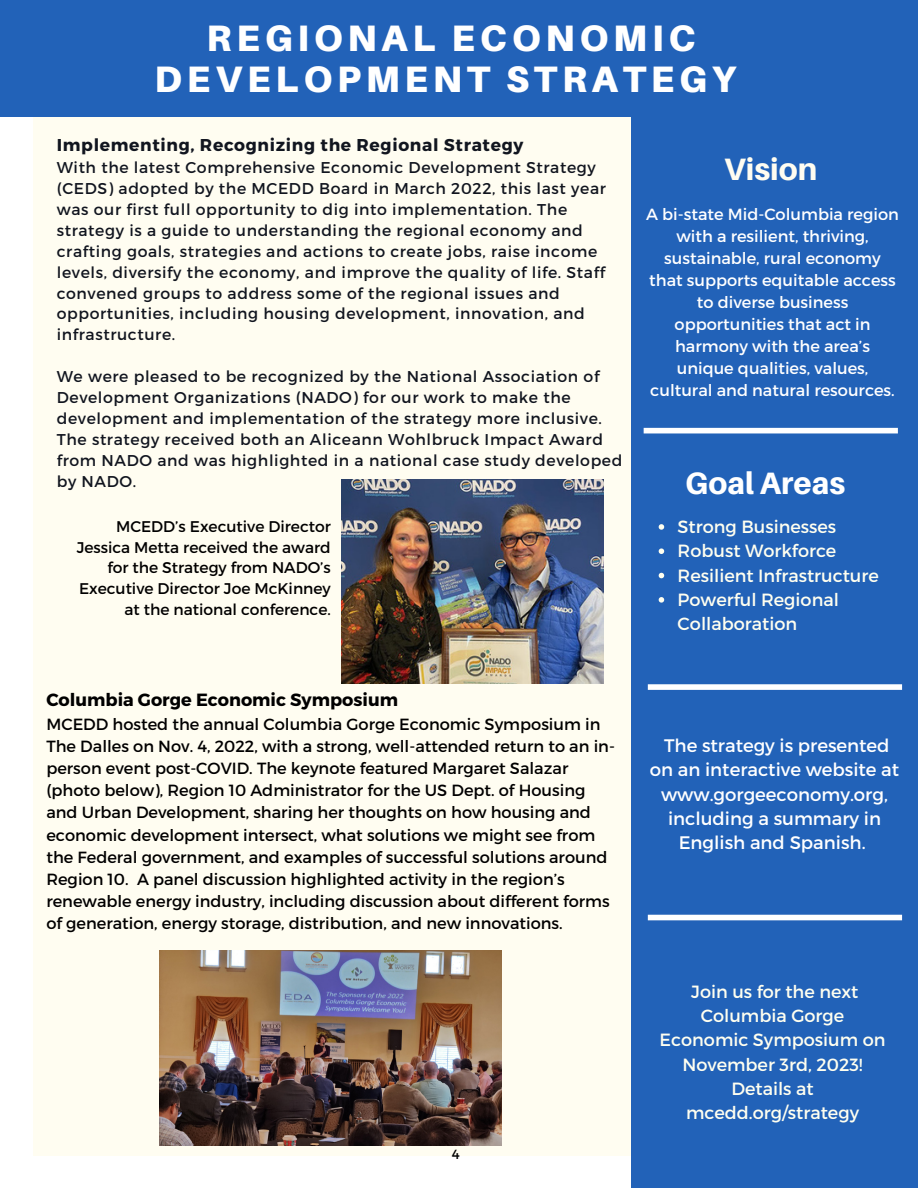
<style>
.page{position:relative;width:918px;height:1188px;background:#fff}
.page>*{position:absolute;margin:0;border:0;box-sizing:border-box;transform-origin:0 0}
.t1{font:900 36.75px/40.8px "Aileron";letter-spacing:.13em;color:#fff;text-align:center}
.t2{font:800 30.9px "Aileron";color:#fff}
.t3{font:800 30.9px "Aileron";color:#fffdf1}
.t4{font:18.15px/24.3px "Montserrat";color:#fff;text-align:center}
.t5{font:17.7px/24.3px "Montserrat";color:#fffff0;text-align:center}
.t6{font:700 17.7px "Montserrat";color:#000}
.t7{font:700 17.1px "Montserrat";letter-spacing:.04em;color:#11151f}
.t8{font:16.2px/22px "Montserrat";color:#000}
.t9{font:16.2px/22px "Montserrat";color:#fff;text-align:center}
.t10{font:15.6px/20.9px "Montserrat";letter-spacing:.04em;color:#11151f}
.t11{font:15.45px/20.9px "Montserrat";color:#000;text-align:right}
.t12{font:13.2px "Montserrat";color:#000}
</style>
<div class="page">
<div style="left:33px;top:38px;width:845px;height:1117px;background:#fffdf1"></div>
<div style="left:0;top:0;width:918px;height:117px;background:#2262b8"></div>
<div style="left:631px;top:25px;width:287px;height:1163px;background:#2262b8"></div>
<div style="left:644px;top:428px;width:254px;height:5px;background:#fff"></div>
<div style="left:648px;top:684px;width:254px;height:6px;background:#fff"></div>
<img style="left:341px;top:480px;width:262px;height:203px">
<div style="left:648px;top:915px;width:254px;height:5px;background:#fff"></div>
<img style="left:160px;top:951px;width:342px;height:194px">
<svg style="left:659px;top:524px;width:5px;height:6px"></svg>
<svg style="left:659px;top:548px;width:5px;height:6px"></svg>
<svg style="left:659px;top:573px;width:5px;height:5px"></svg>
<svg style="left:659px;top:597px;width:5px;height:6px"></svg>
<p class="t1" style="left:154px;top:17px;width:583px">REGIONAL ECONOMIC<br>DEVELOPMENT STRATEGY</p>
<p class="t7" style="left:57px;top:134px;width:468px">Implementing, Recognizing the Regional Strategy</p>
<p class="t10" style="left:57px;top:156px;width:551px">With the latest Comprehensive Economic Development Strategy (CEDS) adopted by the MCEDD Board in March 2022, this last year was our first full opportunity to dig into implementation. The strategy is a guide to understanding the regional economy and crafting goals, strategies and actions to create jobs, raise income levels, diversify the economy, and improve the quality of life. Staff convened groups to address some of the regional issues and opportunities, including housing development, innovation, and infrastructure.</p>
<p class="t10" style="left:57px;top:365px;width:567px">We were pleased to be recognized by the National Association of Development Organizations (NADO) for our work to make the development and implementation of the strategy more inclusive.<br>The strategy received both an Aliceann Wohlbruck Impact Award from NADO and was highlighted in a national case study developed by NADO.</p>
<p class="t11" style="left:77px;top:515px;width:256px">MCEDD’s Executive Director<br>Jessica Metta received the award for the Strategy from NADO’s<br>Executive Director Joe McKinney at the national conference.</p>
<p class="t6" style="left:46px;top:688px;width:353px">Columbia Gorge Economic Symposium</p>
<p class="t8" style="left:46px;top:712px;width:570px">MCEDD hosted the annual Columbia Gorge Economic Symposium in The Dalles on Nov. 4, 2022, with a strong, well-attended return to an in&shy;person event post-COVID. The keynote featured Margaret Salazar (photo below), Region 10 Administrator for the US Dept. of Housing and Urban Development, sharing her thoughts on how housing and economic development intersect, what solutions we might see from the Federal government, and examples of successful solutions around Region 10. A panel discussion highlighted activity in the region’s renewable energy industry, including discussion about different forms of generation, energy storage, distribution, and new innovations.</p>
<p class="t12" style="left:452px;top:1146px;width:9px">4</p>
<p class="t3" style="left:724px;top:150px;width:95px">Vision</p>
<p class="t9" style="left:646px;top:202px;width:254px">A bi-state Mid-Columbia region with a resilient, thriving, sustainable, rural economy that supports equitable access to diverse business opportunities that act in harmony with the area’s unique qualities, values, cultural and natural resources.</p>
<p class="t2" style="left:685px;top:464px;width:161px">Goal Areas</p>
<p class="t5" style="left:678px;top:514px;width:160px">Strong Businesses</p>
<p class="t5" style="left:678px;top:538px;width:160px">Robust Workforce</p>
<p class="t5" style="left:678px;top:562px;width:203px">Resilient Infrastructure</p>
<p class="t5" style="left:678px;top:587px;width:163px;text-align:left">Powerful Regional<br>Collaboration</p>
<p class="t4" style="left:650px;top:732px;width:251px">The strategy is presented on an interactive website at www.gorgeeconomy.org, including a summary in<br>English and Spanish.</p>
<p class="t5" style="left:660px;top:978px;width:227px">Join us for the next<br>Columbia Gorge<br>Economic Symposium on</p>
<p class="t5" style="left:682px;top:1051px;width:182px">November 3rd, 2023!<br>Details at mcedd.org/strategy</p>
</div>
